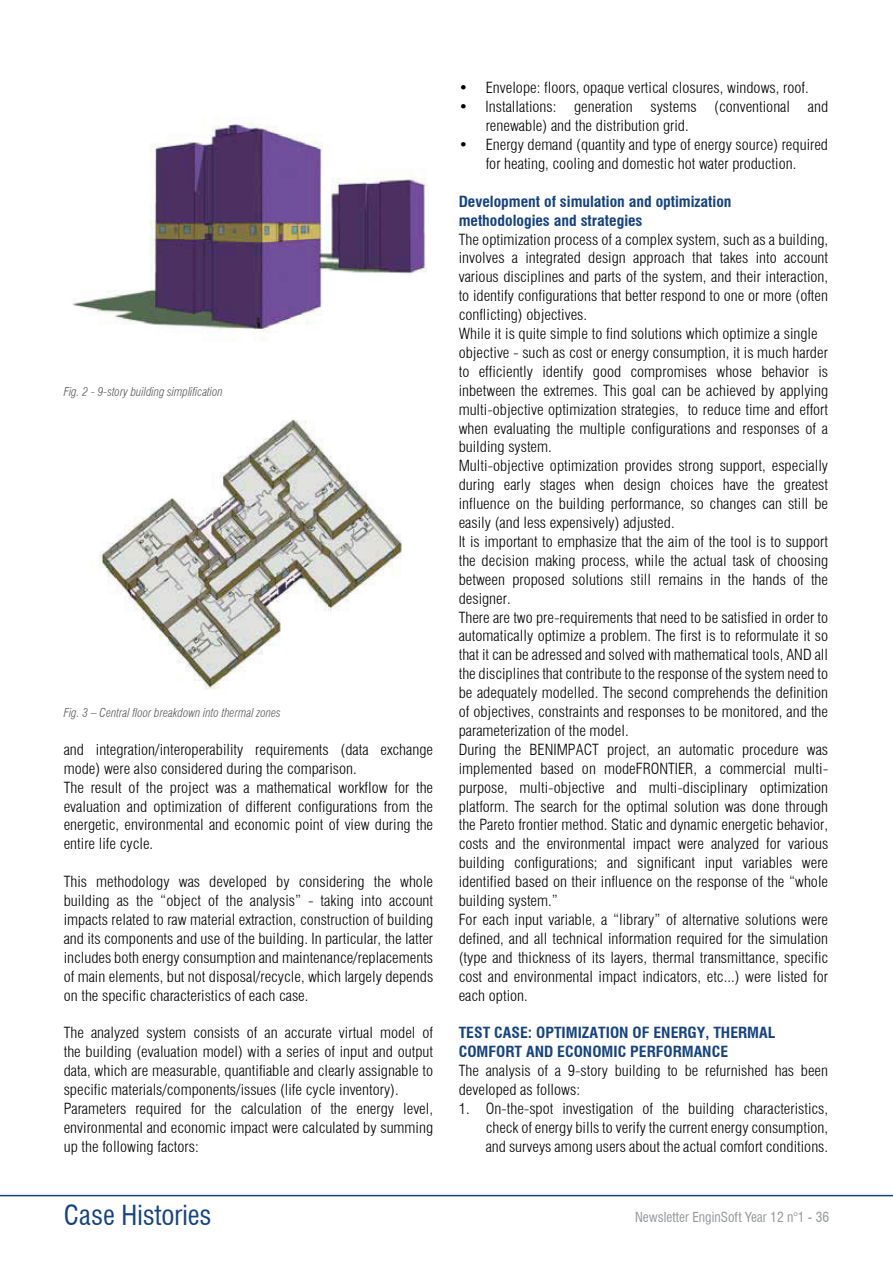
<style>
.page{position:relative;width:893px;height:1263px;background:#fff}
.page>*{position:absolute;margin:0;border:0;box-sizing:border-box;transform-origin:0 0}
.t1{font:condensed 27px "Swiss 721 BT";color:#16437f}
.t2{font:300 condensed 15px/18.9px "Swiss 721 BT";color:#040503;scale:1.05 1}
.t3{font:700 condensed 15px/18.9px "Swiss 721 BT";color:#16437f;scale:1.05 1}
.t4{font:condensed 13.5px "Swiss 721 BT";color:#939698}
.t5{font:italic 300 condensed 12px "Swiss 721 BT";color:#58595b}
</style>
<div class="page">
<hr style="left:0;top:1195px;width:893px;height:1px;background:#16437f">
<img style="left:72px;top:117px;width:355px;height:225px">
<img style="left:99px;top:419px;width:303px;height:271px">
<p class="t5" style="left:64px;top:384px;width:161px">Fig. 2 - 9-story building simplification</p>
<p class="t5" style="left:64px;top:706px;width:219px">Fig. 3 – Central floor breakdown into thermal zones</p>
<p class="t2" style="left:64px;top:740px;width:353px">and integration/interoperability requirements (data exchange mode) were also considered during the comparison.<br>The result of the project was a mathematical workflow for the evaluation and optimization of different configurations from the energetic, environmental and economic point of view during the entire life cycle.</p>
<p class="t2" style="left:64px;top:872px;width:353px;text-align:justify">This methodology was developed by considering the whole building as the “object of the analysis” - taking into account impacts related to raw material extraction, construction of building and its components and use of the building. In particular, the latter includes both energy consumption and maintenance/replacements of main elements, but not disposal/recycle, which largely depends on the specific characteristics of each case.</p>
<p class="t2" style="left:64px;top:1023px;width:353px">The analyzed system consists of an accurate virtual model of the building (evaluation model) with a series of input and output data, which are measurable, quantifiable and clearly assignable to specific materials/components/issues (life cycle inventory).<br>Parameters required for the calculation of the energy level, environmental and economic impact were calculated by summing up the following factors:</p>
<p class="t2" style="left:459px;top:78px;width:335px">• Envelope: floors, opaque vertical closures, windows, roof.</p>
<p class="t2" style="left:486px;top:97px;width:328px;text-indent:-27px">• Installations: generation systems (conventional and renewable) and the distribution grid.</p>
<p class="t2" style="left:459px;top:135px;width:353px;text-align:center">• Energy demand (quantity and type of energy source) required for heating, cooling and domestic hot water production.</p>
<p class="t3" style="left:459px;top:192px;width:261px">Development of simulation and optimization methodologies and strategies</p>
<p class="t2" style="left:459px;top:230px;width:353px">The optimization process of a complex system, such as a building, involves a integrated design approach that takes into account various disciplines and parts of the system, and their interaction, to identify configurations that better respond to one or more (often conflicting) objectives.<br>While it is quite simple to find solutions which optimize a single objective - such as cost or energy consumption, it is much harder to efficiently identify good compromises whose behavior is inbetween the extremes. This goal can be achieved by applying multi-objective optimization strategies, to reduce time and effort when evaluating the multiple configurations and responses of a building system.<br>Multi-objective optimization provides strong support, especially during early stages when design choices have the greatest influence on the building performance, so changes can still be easily (and less expensively) adjusted.<br>It is important to emphasize that the aim of the tool is to support the decision making process, while the actual task of choosing between proposed solutions still remains in the hands of the designer.<br>There are two pre-requirements that need to be satisfied in order to automatically optimize a problem. The first is to reformulate it so that it can be adressed and solved with mathematical tools, AND all the disciplines that contribute to the response of the system need to be adequately modelled. The second comprehends the definition of objectives, constraints and responses to be monitored, and the parameterization of the model.<br>During the BENIMPACT project, an automatic procedure was implemented based on modeFRONTIER, a commercial multi&shy;purpose, multi-objective and multi-disciplinary optimization platform. The search for the optimal solution was done through the Pareto frontier method. Static and dynamic energetic behavior, costs and the environmental impact were analyzed for various building configurations; and significant input variables were identified based on their influence on the response of the “whole building system.”<br>For each input variable, a “library” of alternative solutions were defined, and all technical information required for the simulation (type and thickness of its layers, thermal transmittance, specific cost and environmental impact indicators, etc...) were listed for each option.</p>
<p class="t3" style="left:459px;top:1023px;width:303px">TEST CASE: OPTIMIZATION OF ENERGY, THERMAL<br>COMFORT AND ECONOMIC PERFORMANCE</p>
<p class="t2" style="left:459px;top:1061px;width:353px">The analysis of a 9-story building to be refurnished has been developed as follows:</p>
<p class="t2" style="left:486px;top:1099px;width:328px;text-align:justify;text-indent:-27px">1. On-the-spot investigation of the building characteristics, check of energy bills to verify the current energy consumption, and surveys among users about the actual comfort conditions.</p>
<h1 class="t1" style="left:64px;top:1199px;width:149px">Case Histories</h1>
<p class="t4" style="left:635px;top:1209px;width:196px">Newsletter EnginSoft Year 12 n°1 - 36</p>
</div>
